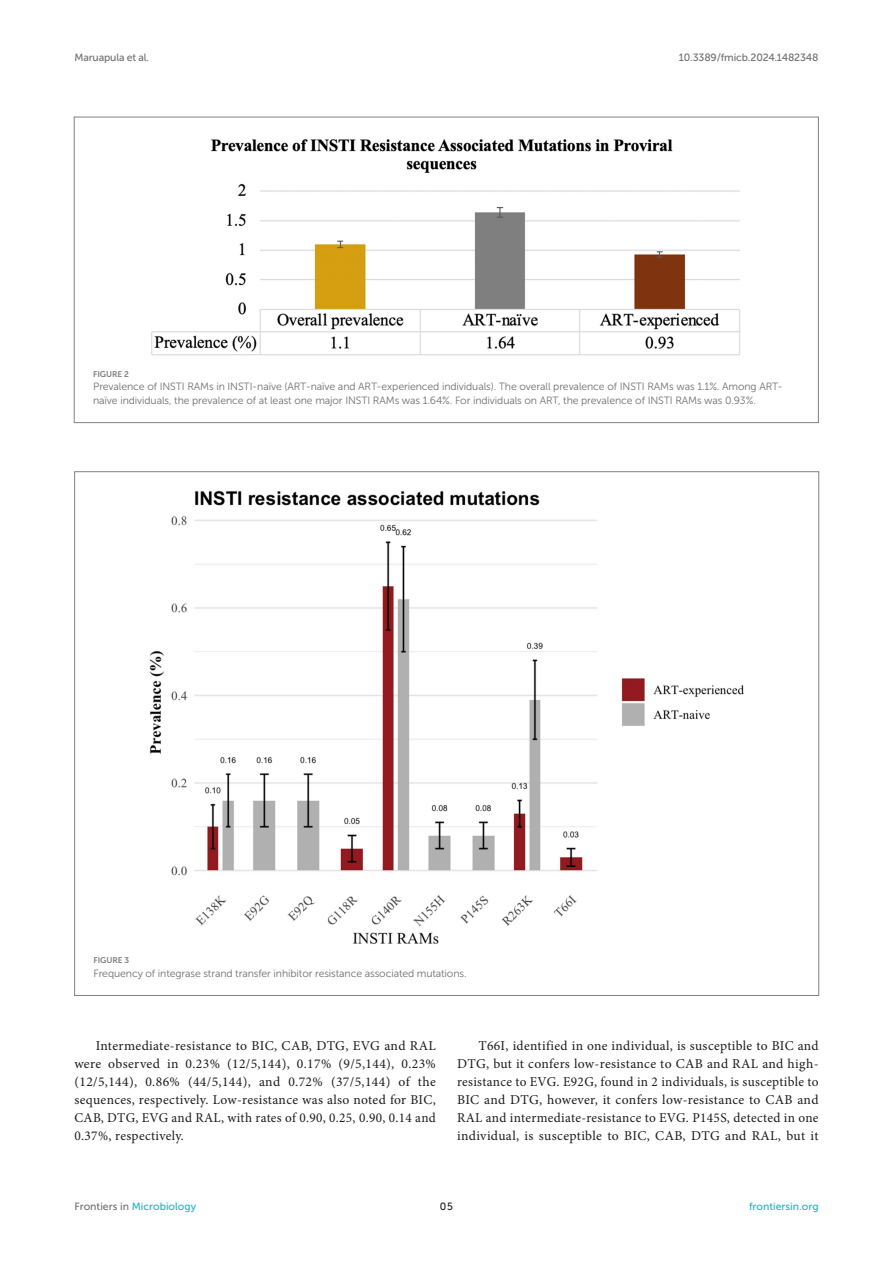
<style>
.page{position:relative;width:893px;height:1263px;background:#fff}
.page>*{position:absolute;margin:0;border:0;box-sizing:border-box;transform-origin:0 0}
.TEXT{font:13.5px/18px "Minion Pro";letter-spacing:.02em;color:#1b1c1b;text-align:justify}
.FIG_LEG{font:10.5px/13.5px "Museo Sans 300";letter-spacing:-.01em;color:#706f70}
.t1{font:10.5px "Museo Sans 500";letter-spacing:-.015em;color:#706f70}
.t2{font:10.5px "Museo Sans 500";color:#1db5c3}
.t3{font:10.5px "Museo Sans 500";color:#1b1c1b}
.FIG_HD{font:8.25px "Museo Sans 700";letter-spacing:-.01em;color:#7e7f7f}
.s1{color:#706f70}
</style>
<div class="page">
<img style="left:149px;top:491px;width:595px;height:453px">
<img style="left:151px;top:139px;width:589px;height:217px">
<p class="t1" style="left:74px;top:51px;width:76px">Maruapula et al.</p>
<p class="t1" style="left:679px;top:51px;width:141px">10.3389/fmicb.2024.1482348</p>
<p class="FIG_HD" style="left:93px;top:369px;width:37px">FIGURE 2</p>
<p class="FIG_LEG" style="left:93px;top:380px;width:691px">Prevalence of INSTI RAMs in INSTI-naïve (ART-naïve and ART-experienced individuals). The overall prevalence of INSTI RAMs was 1.1%. Among ART&shy;naïve individuals, the prevalence of at least one major INSTI RAMs was 1.64%. For individuals on ART, the prevalence of INSTI RAMs was 0.93%.</p>
<p class="FIG_HD" style="left:94px;top:955px;width:37px">FIGURE 3</p>
<p class="FIG_LEG" style="left:94px;top:966px;width:375px">Frequency of integrase strand transfer inhibitor resistance associated mutations.</p>
<p class="TEXT" style="left:74px;top:1037px;width:363px;text-indent:21px">Intermediate-resistance to BIC, CAB, DTG, EVG and RAL were observed in 0.23% (12/5,144), 0.17% (9/5,144), 0.23% (12/5,144), 0.86% (44/5,144), and 0.72% (37/5,144) of the sequences, respectively. Low-resistance was also noted for BIC, CAB, DTG, EVG and RAL, with rates of 0.90, 0.25, 0.90, 0.14 and 0.37%, respectively.</p>
<p class="TEXT" style="left:457px;top:1037px;width:363px;text-indent:21px">T66I, identified in one individual, is susceptible to BIC and DTG, but it confers low-resistance to CAB and RAL and high&shy;resistance to EVG. E92G, found in 2 individuals, is susceptible to BIC and DTG, however, it confers low-resistance to CAB and RAL and intermediate-resistance to EVG. P145S, detected in one individual, is susceptible to BIC, CAB, DTG and RAL, but it</p>
<p class="t2" style="left:74px;top:1200px;width:123px"><span class="s1">Frontiers in</span> Microbiology</p>
<p class="t3" style="left:440px;top:1200px;width:14px">05</p>
<p class="t2" style="left:749px;top:1200px;width:71px">frontiersin.org</p>
</div>
